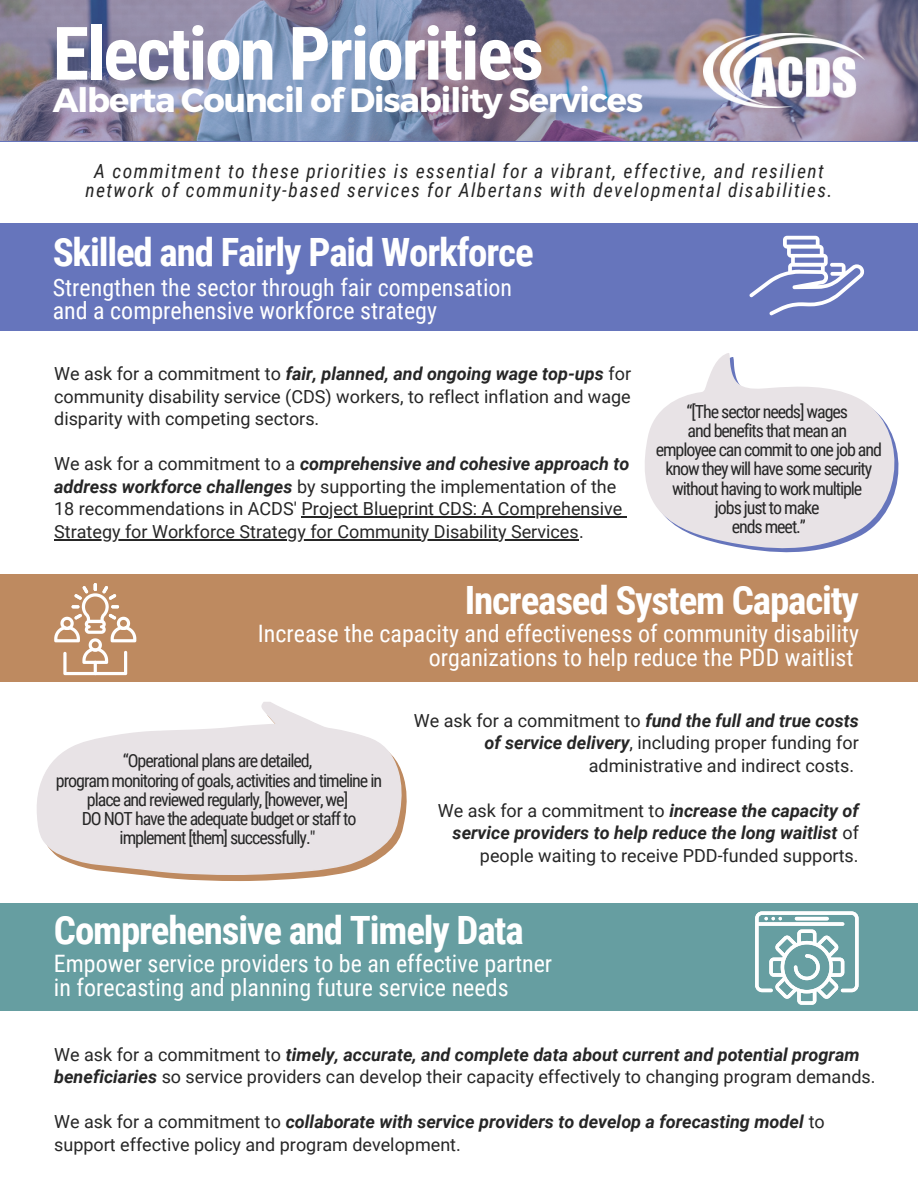
<style>
.page{position:relative;width:918px;height:1188px;background:#fff}
.page>*{position:absolute;margin:0;border:0;box-sizing:border-box;transform-origin:0 0}
.t1{font:700 73.95px "Roboto Condensed";letter-spacing:-.03em;color:#fff}
.t2{font:700 39px "Roboto Condensed";letter-spacing:-.03em;color:#fff}
.t3{font:700 33.6px "Montserrat";letter-spacing:-.03em;color:#fff}
.t4{font:24px/23.7px "Roboto Condensed";color:#fff}
.t5{font:italic 19.5px/19.2px "Roboto Condensed";letter-spacing:.075em;color:#262626;text-align:center}
.t6{font:18px/22.5px "Roboto";color:#262626}
.t7{font:18px/19.2px "Roboto Condensed";letter-spacing:-.06em;color:#262626;text-align:center}
.s1{font-weight:700;font-style:italic}
</style>
<div class="page">
<img style="left:0;top:0;width:918px;height:141px">
<img style="left:703px;top:33px;width:161px;height:75px">
<div style="left:0;top:224px;width:918px;height:107px;background:#6675bc"></div>
<svg style="left:750px;top:236px;width:114px;height:79px"></svg>
<div style="left:0;top:575px;width:918px;height:107px;background:#be8a60"></div>
<svg style="left:54px;top:583px;width:82px;height:92px"></svg>
<hr style="left:302px;top:517px;width:321px;height:1px;background:#262626">
<hr style="left:54px;top:539px;width:525px;height:1px;background:#262626">
<svg style="left:645px;top:353px;width:254px;height:200px;fill:#e8e3e6"></svg>
<div style="left:0;top:904px;width:918px;height:107px;background:#669ea1"></div>
<svg style="left:755px;top:911px;width:104px;height:94px"></svg>
<svg style="left:142px;top:775px;width:265px;height:106px"></svg>
<svg style="left:37px;top:702px;width:366px;height:173px;fill:#e8e3e6"></svg>
<h1 class="t1" style="left:53px;top:11px;width:493px">Election Priorities</h1>
<h3 class="t3" style="left:53px;top:78px;width:592px">Alberta Council of Disability Services</h3>
<p class="t5" style="left:85px;top:162px;width:749px">A commitment to these priorities is essential for a vibrant, effective, and resilient network of community-based services for Albertans with developmental disabilities.</p>
<h2 class="t2" style="left:53px;top:230px;width:482px">Skilled and Fairly Paid Workforce</h2>
<h3 class="t4" style="left:53px;top:276px;width:461px">Strengthen the sector through fair compensation and a comprehensive workforce strategy</h3>
<p class="t6" style="left:54px;top:363px;width:578px;text-align:justify">We ask for a commitment to <span class="s1">fair, planned, and ongoing wage top-ups</span> for community disability service (CDS) workers, to reflect inflation and wage disparity with competing sectors.</p>
<p class="t6" style="left:54px;top:453px;width:577px">We ask for a commitment to a <span class="s1">comprehensive and cohesive approach to address workforce challenges</span> by supporting the implementation of the 18 recommendations in ACDS' Project Blueprint CDS: A Comprehensive Strategy for Workforce Strategy for Community Disability Services.</p>
<p class="t7" style="left:656px;top:402px;width:228px">“[The sector needs] wages<br>and benefits that mean an<br>employee can commit to one job and know they will have some security without having to work multiple<br>jobs just to make<br>ends meet.”</p>
<h2 class="t2" style="left:465px;top:578px;width:396px">Increased System Capacity</h2>
<h3 class="t4" style="left:258px;top:622px;width:603px;text-align:right">Increase the capacity and effectiveness of community disability organizations to help reduce the PDD waitlist</h3>
<p class="t7" style="left:56px;top:752px;width:328px">“Operational plans are detailed,<br>program monitoring of goals, activities and timeline in place and reviewed regularly, [however, we]<br>DO NOT have the adequate budget or staff to implement [them] successfully."</p>
<p class="t6" style="left:414px;top:709px;width:446px;text-align:right">We ask for a commitment to <span class="s1">fund the full and true costs of service delivery</span>, including proper funding for administrative and indirect costs.</p>
<p class="t6" style="left:438px;top:799px;width:423px;text-align:right">We ask for a commitment to <span class="s1">increase the capacity of service providers to help reduce the long waitlist</span> of people waiting to receive PDD-funded supports.</p>
<h2 class="t2" style="left:54px;top:908px;width:471px">Comprehensive and Timely Data</h2>
<h3 class="t4" style="left:54px;top:952px;width:500px">Empower service providers to be an effective partner in forecasting and planning future service needs</h3>
<p class="t6" style="left:54px;top:1043px;width:823px">We ask for a commitment to <span class="s1">timely, accurate, and complete data about current and potential program beneficiaries</span> so service providers can develop their capacity effectively to changing program demands.</p>
<p class="t6" style="left:54px;top:1111px;width:772px">We ask for a commitment to <span class="s1">collaborate with service providers to develop a forecasting model</span> to support effective policy and program development.</p>
</div>
